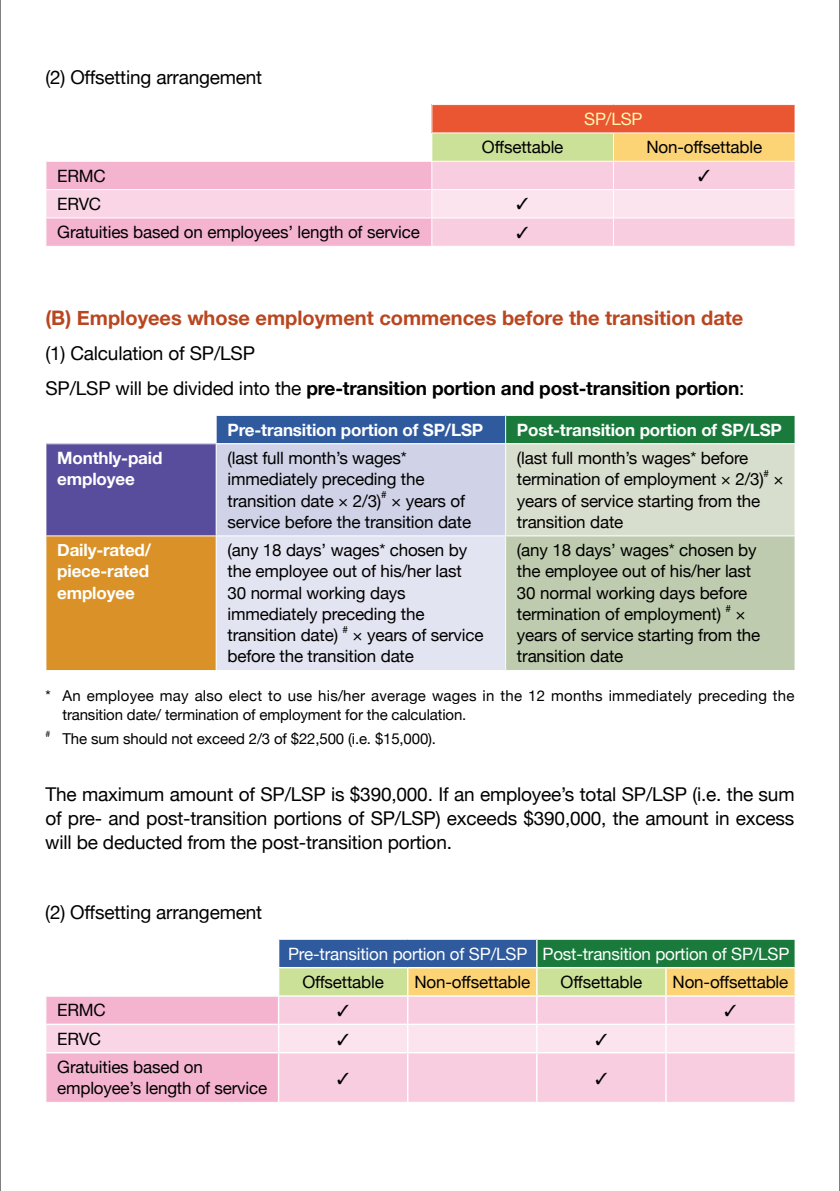
<style>
.page{position:relative;width:840px;height:1191px;background:#fff}
.page>*{position:absolute;margin:0;border:0;box-sizing:border-box;transform-origin:0 0}
.t1{font:700 20px "Helvetica Neue";color:#ba4620}
.t2{font:19px/23.8px "Helvetica Neue";letter-spacing:-.01em;color:#000}
.t3{font:17px/21.2px "Helvetica Neue";letter-spacing:-.01em;color:#000}
.t4{font:700 17px/21.2px "Helvetica Neue";letter-spacing:-.01em;color:#fff}
.t5{font:17px "Helvetica Neue";letter-spacing:-.01em;color:#fff}
.t6{font:17px "Helvetica Neue";color:#fff9b0}
.t7{font:15px/18.8px "Helvetica Neue";letter-spacing:.015em;color:#000}
.t8{font:15px "Helvetica Neue";letter-spacing:-.01em;color:#000}
.t9{font:10px "Helvetica Neue";color:#000}
.t10{font:8.8px "Helvetica Neue";color:#000}
.s1{font-weight:700}
</style>
<div class="page">
<div style="left:216px;top:415px;width:289px;height:29px;background:#2f5a9e"></div>
<div style="left:505px;top:415px;width:289px;height:29px;background:#197a3b"></div>
<div style="left:46px;top:444px;width:170px;height:92px;background:#584c9d"></div>
<div style="left:216px;top:444px;width:289px;height:92px;background:#d0d2e7"></div>
<div style="left:505px;top:444px;width:289px;height:92px;background:#d8decd"></div>
<div style="left:46px;top:536px;width:170px;height:134px;background:#da9127"></div>
<div style="left:216px;top:536px;width:289px;height:134px;background:#e3e4f1"></div>
<div style="left:505px;top:536px;width:289px;height:134px;background:#bfcbae"></div>
<hr style="left:215px;top:415px;width:290px;height:1px;background:#fff">
<hr style="left:505px;top:415px;width:290px;height:1px;background:#fff">
<svg style="left:505px;top:416px;width:1px;height:27px"></svg>
<svg style="left:794px;top:416px;width:1px;height:27px"></svg>
<hr style="left:216px;top:443px;width:289px;height:1px;background:#fff">
<hr style="left:215px;top:444px;width:1px;height:91px;background:#fff">
<hr style="left:505px;top:443px;width:290px;height:1px;background:#fff">
<hr style="left:505px;top:444px;width:1px;height:91px;background:#fff">
<hr style="left:45px;top:535px;width:171px;height:1px;background:#fff">
<hr style="left:216px;top:535px;width:289px;height:1px;background:#fff">
<hr style="left:215px;top:536px;width:1px;height:134px;background:#fff">
<hr style="left:505px;top:535px;width:290px;height:1px;background:#fff">
<hr style="left:505px;top:536px;width:1px;height:134px;background:#fff">
<hr style="left:0;top:0;width:1px;height:1191px;background:#000">
<hr style="left:839px;top:0;width:1px;height:1191px;background:#000">
<svg style="left:46px;top:105px;width:749px;height:141px"></svg>
<svg style="left:46px;top:939px;width:749px;height:163px;background:#decacc"></svg>
<p class="t2" style="left:45px;top:67px;width:218px">(2) Offsetting arrangement</p>
<p class="t3" style="left:57px;top:166px;width:50px">ERMC</p>
<p class="t3" style="left:57px;top:194px;width:45px">ERVC</p>
<p class="t3" style="left:57px;top:222px;width:364px">Gratuities based on employees’ length of service</p>
<p class="t6" style="left:584px;top:106px;width:60px">SP/LSP</p>
<p class="t3" style="left:481px;top:137px;width:83px">Offsettable</p>
<p class="t3" style="left:646px;top:137px;width:117px">Non-offsettable</p>
<p class="t1" style="left:45px;top:302px;width:699px">(B) Employees whose employment commences before the transition date</p>
<p class="t2" style="left:45px;top:337px;width:700px;line-height:35px">(1) Calculation of SP/LSP<br>SP/LSP will be divided into the <span class="s1">pre-transition portion and post-transition portion</span>:</p>
<p class="t4" style="left:227px;top:419px;width:257px">Pre-transition portion of SP/LSP</p>
<p class="t4" style="left:516px;top:419px;width:266px">Post-transition portion of SP/LSP</p>
<p class="t4" style="left:57px;top:448px;width:107px">Monthly-paid employee</p>
<p class="t3" style="left:227px;top:448px;width:198px">(last full month’s wages* immediately preceding the transition date × 2/3)</p>
<p class="t3" style="left:516px;top:448px;width:248px">(last full month’s wages* before termination of employment × 2/3)</p>
<p class="t9" style="left:763px;top:466px;width:7px">#</p>
<p class="t3" style="left:773px;top:469px;width:12px">×</p>
<p class="t9" style="left:381px;top:487px;width:7px">#</p>
<p class="t3" style="left:227px;top:491px;width:245px;text-indent:163px">× years of service before the transition date</p>
<p class="t3" style="left:516px;top:491px;width:245px">years of service starting from the transition date</p>
<p class="t3" style="left:516px;top:540px;width:241px">(any 18 days’ wages* chosen by the employee out of his/her last<br>30 normal working days before termination of employment)</p>
<p class="t4" style="left:57px;top:540px;width:95px;text-align:justify">Daily-rated/ piece-rated employee</p>
<p class="t3" style="left:227px;top:540px;width:241px">(any 18 days’ wages* chosen by the employee out of his/her last<br>30 normal working days immediately preceding the transition date)</p>
<p class="t9" style="left:725px;top:601px;width:7px">#</p>
<p class="t3" style="left:516px;top:604px;width:245px;text-indent:218px">× years of service starting from the transition date</p>
<p class="t7" style="left:62px;top:687px;width:733px;text-indent:-17px">* An employee may also elect to use his/her average wages in the 12 months immediately preceding the transition date/ termination of employment for the calculation.</p>
<p class="t10" style="left:45px;top:727px;width:6px">#</p>
<p class="t8" style="left:62px;top:728px;width:375px">The sum should not exceed 2/3 of $22,500 (i.e. $15,000).</p>
<p class="t2" style="left:45px;top:784px;width:750px;text-align:justify">The maximum amount of SP/LSP is $390,000. If an employee’s total SP/LSP (i.e. the sum of pre- and post-transition portions of SP/LSP) exceeds $390,000, the amount in excess will be deducted from the post-transition portion.</p>
<p class="t9" style="left:342px;top:622px;width:7px">#</p>
<p class="t3" style="left:227px;top:625px;width:257px;text-indent:125px">× years of service before the transition date</p>
<p class="t2" style="left:45px;top:901px;width:218px">(2) Offsetting arrangement</p>
<p class="t3" style="left:57px;top:1000px;width:50px">ERMC</p>
<p class="t3" style="left:57px;top:1029px;width:45px">ERVC</p>
<p class="t3" style="left:57px;top:1057px;width:211px">Gratuities based on employee’s length of service</p>
<p class="t5" style="left:288px;top:941px;width:502px">Pre-transition portion of SP/LSP Post-transition portion of SP/LSP</p>
<p class="t3" style="left:302px;top:972px;width:83px">Offsettable</p>
<p class="t3" style="left:414px;top:972px;width:117px">Non-offsettable</p>
<p class="t3" style="left:560px;top:972px;width:83px">Offsettable</p>
<p class="t3" style="left:672px;top:972px;width:117px">Non-offsettable</p>
</div>
